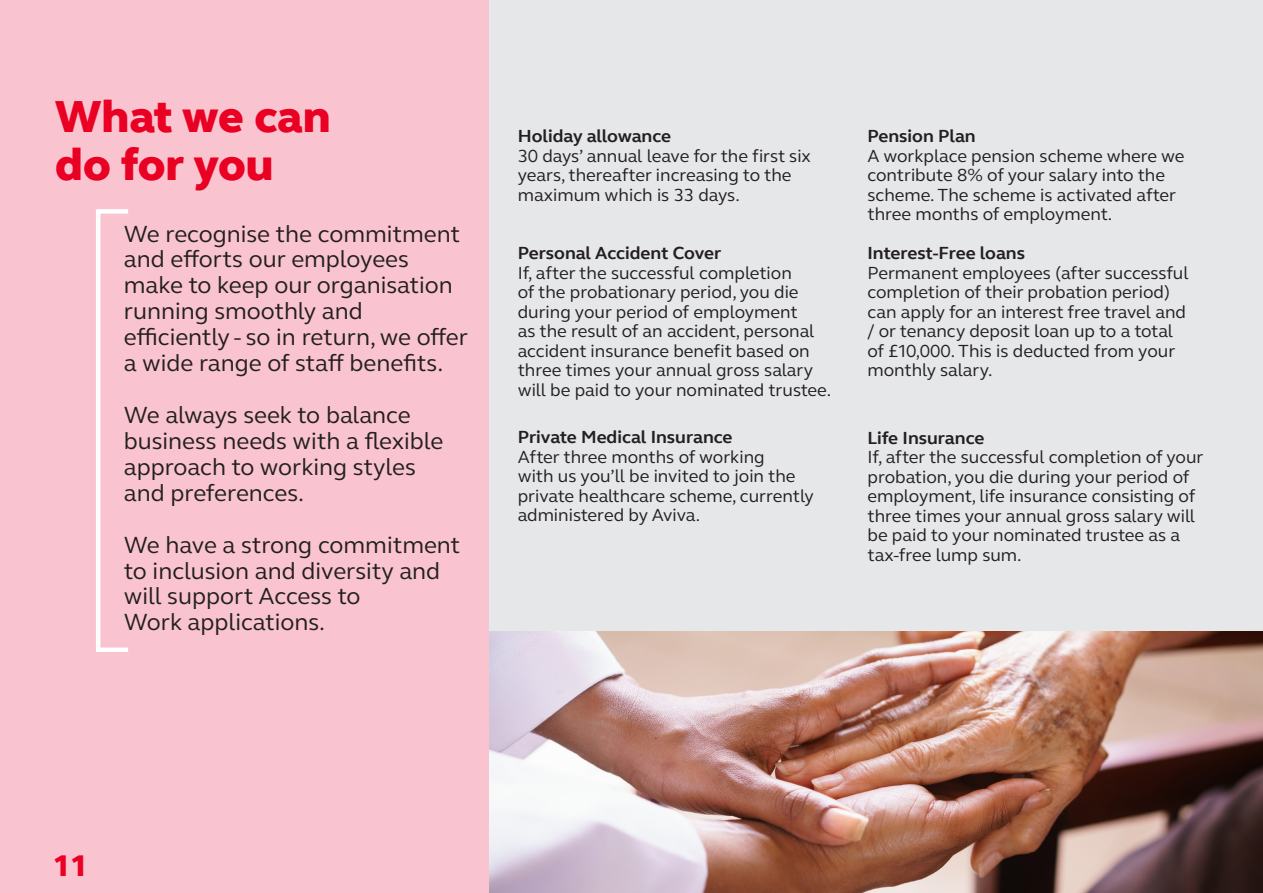
<style>
.page{position:relative;width:1263px;height:893px;background:#fff}
.page>*{position:absolute;margin:0;border:0;box-sizing:border-box;transform-origin:0 0}
.Main_header_red{font:800 45px/48.6px "Resus";color:#e90023}
.t1{font:800 30px "Resus";color:#e90023}
.Pull_out_quotes{font:24px/26px "Resus";color:#231f20}
.Body_copy_12_pt{font:18px/19.5px "Resus";color:#231f20}
.Bold_body_copy{font:700 18px "Resus";color:#231f20}
.s1{color:#f9c4cf}
.s2{color:#e6e7e9}
</style>
<div class="page">
<div style="left:0;top:0;width:489px;height:893px;background:#f9c4cf"></div>
<img style="left:489px;top:631px;width:774px;height:262px">
<div style="left:489px;top:0;width:774px;height:631px;background:#e6e7e9"></div>
<div style="left:96px;top:209px;width:34px;height:443px;border:4px solid #fff"></div>
<h1 class="Main_header_red" style="left:55px;top:93px;width:277px">What we can do for you<span class="s1">.</span></h1>
<h2 class="Pull_out_quotes" style="left:124px;top:221px;width:346px">We recognise the commitment and efforts our employees make to keep our organisation running smoothly and efficiently - so in return, we offer a wide range of staff benefits.</h2>
<h2 class="Pull_out_quotes" style="left:124px;top:402px;width:321px">We always seek to balance business needs with a flexible approach to working styles and preferences.</h2>
<h2 class="Pull_out_quotes" style="left:124px;top:532px;width:338px">We have a strong commitment to inclusion and diversity and will support Access to<br>Work applications.</h2>
<p class="Bold_body_copy" style="left:518px;top:125px;width:159px">Holiday allowance<span class="s2">.</span></p>
<p class="Body_copy_12_pt" style="left:518px;top:146px;width:295px">30 days’ annual leave for the first six years, thereafter increasing to the maximum which is 33 days.</p>
<p class="Bold_body_copy" style="left:518px;top:242px;width:208px">Personal Accident Cover<span class="s2">.</span></p>
<p class="Body_copy_12_pt" style="left:518px;top:263px;width:315px">If, after the successful completion<br>of the probationary period, you die during your period of employment<br>as the result of an accident, personal accident insurance benefit based on three times your annual gross salary will be paid to your nominated trustee.</p>
<p class="Bold_body_copy" style="left:518px;top:426px;width:221px">Private Medical Insurance<span class="s2">.</span></p>
<p class="Body_copy_12_pt" style="left:518px;top:447px;width:298px">After three months of working<br>with us you’ll be invited to join the private healthcare scheme, currently administered by Aviva.</p>
<p class="Bold_body_copy" style="left:867px;top:125px;width:115px">Pension Plan<span class="s2">.</span></p>
<p class="Body_copy_12_pt" style="left:867px;top:146px;width:319px">A workplace pension scheme where we contribute 8% of your salary into the scheme. The scheme is activated after three months of employment.</p>
<p class="Bold_body_copy" style="left:867px;top:242px;width:164px">Interest-Free loans<span class="s2">.</span></p>
<p class="Body_copy_12_pt" style="left:867px;top:263px;width:323px">Permanent employees (after successful completion of their probation period) can apply for an interest free travel and / or tenancy deposit loan up to a total of £10,000. This is deducted from your monthly salary.</p>
<p class="Bold_body_copy" style="left:867px;top:427px;width:118px">Life Insurance</p>
<p class="Body_copy_12_pt" style="left:867px;top:448px;width:337px">If, after the successful completion of your probation, you die during your period of employment, life insurance consisting of three times your annual gross salary will be paid to your nominated trustee as a tax-free lump sum.</p>
<h2 class="t1" style="left:53px;top:847px;width:36px">11</h2>
</div>
